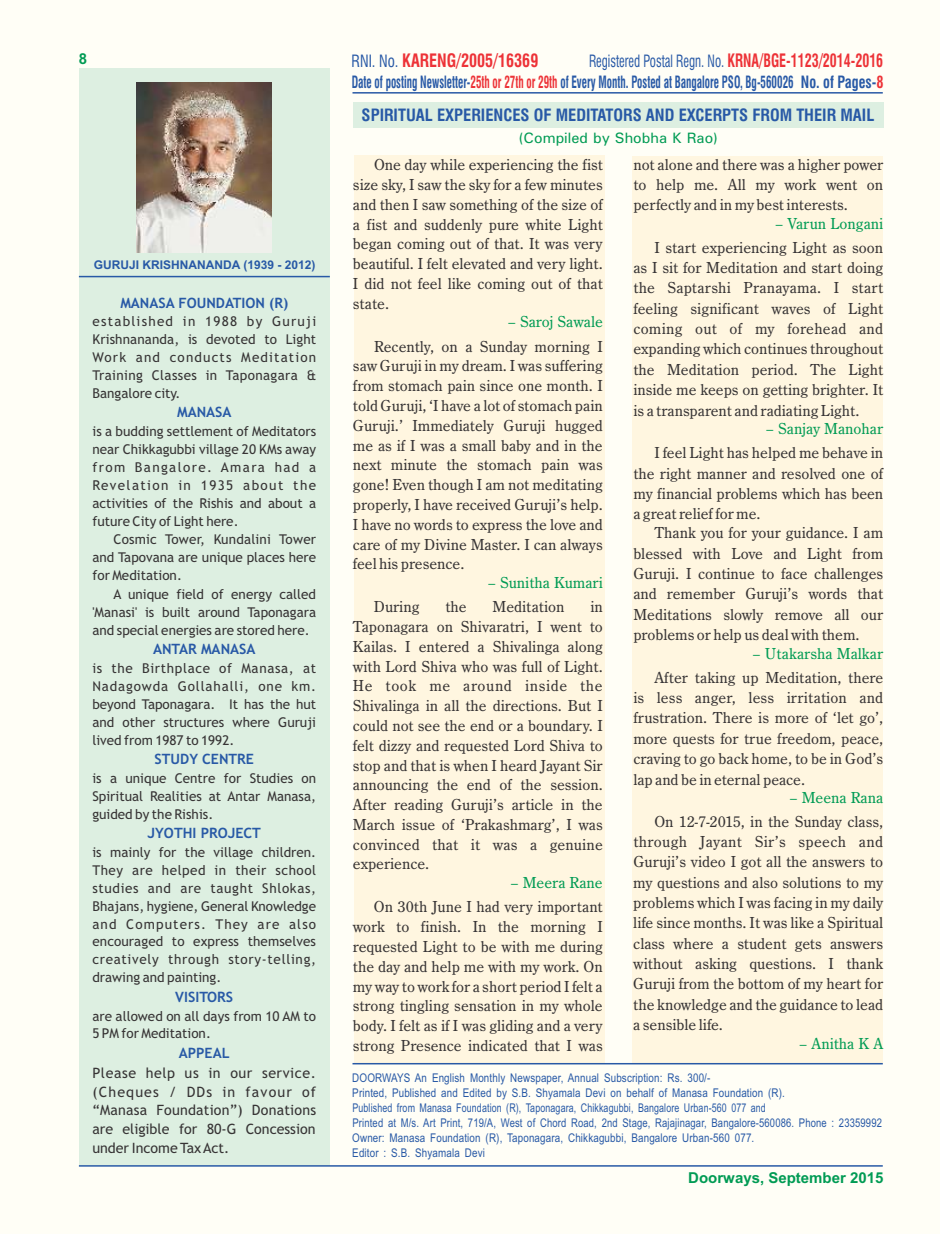
<style>
.page{position:relative;width:940px;height:1234px;background:#fff}
.page>*{position:absolute;margin:0;border:0;box-sizing:border-box;transform-origin:0 0}
.t1{font:700 condensed 18px "Swiss 721 BT";color:#ed3237;scale:.89 1}
.t2{font:16.5px/19.8px "Century Old Sty TEE";color:#373435;text-align:justify}
.t3{font:16.5px "Century Old Sty TEE";color:#009b54}
.t4{font:700 condensed 16.5px "Swiss 721 BT";color:#2859a6;scale:.67 1}
.t5{font:700 condensed 16.5px "Swiss 721 BT";color:#2859a6}
.t6{font:condensed 16.5px "Swiss 721 BT";color:#2859a6;scale:.77 1}
.t7{font:700 15px "Arial";color:#009b54}
.t8{font:500 15px "Univers";color:#009b54}
.t9{font:14.25px/18.9px "Trebuchet MS";color:#373435;text-align:justify}
.t10{font:700 14.25px "Trebuchet MS";color:#2859a6}
.t11{font:13.5px/17.9px "Trebuchet MS";color:#373435;text-align:justify}
.t12{font:12px/15px "Arial Narrow";letter-spacing:.01em;color:#2859a6}
.t13{font:700 12px "Arial";color:#2859a6}
.s1{font-weight:400;font-size:16.5px;color:#2859a6}
.s2{font-weight:700;font-size:18px;color:#ed3237}
.s3{color:#ed3237}
</style>
<div class="page">
<div style="left:0;top:0;width:940px;height:1233px;background:#fffef6"></div>
<div style="left:79px;top:68px;width:251px;height:1097px;background:#ddefe1"></div>
<hr style="left:79px;top:276px;width:251px;height:1px;background:#2859a6">
<hr style="left:79px;top:1164px;width:803px;height:2px;background:#2859a6">
<img style="left:137px;top:83px;width:135px;height:169px">
<div style="left:353px;top:102px;width:530px;height:25px;background:#ddefe1"></div>
<hr style="left:352px;top:92px;width:531px;height:2px;background:#2859a6">
<div style="left:632px;top:155px;width:251px;height:908px;background:#fff6e0"></div>
<div style="left:353px;top:155px;width:251px;height:908px;background:#fff6e0"></div>
<hr style="left:352px;top:1062px;width:531px;height:2px;background:#2859a6">
<p class="t7" style="left:79px;top:53px;width:10px">8</p>
<p class="t13" style="left:94px;top:260px;width:223px">GURUJI KRISHNANANDA (1939 - 2012)</p>
<p class="t10" style="left:120px;top:297px;width:170px">MANASA FOUNDATION (R)</p>
<p class="t11" style="left:92px;top:314px;width:225px">established in 1988 by Guruji Krishnananda, is devoted to Light Work and conducts Meditation Training Classes in Taponagara &amp; Bangalore city.</p>
<p class="t10" style="left:177px;top:407px;width:56px">MANASA</p>
<p class="t11" style="left:92px;top:423px;width:225px">is a budding settlement of Meditators near Chikkagubbi village 20 KMs away from Bangalore. Amara had a Revelation in 1935 about the activities of the Rishis and about a future City of Light here.</p>
<p class="t11" style="left:92px;top:531px;width:225px;text-indent:21px">Cosmic Tower, Kundalini Tower and Tapovana are unique places here for Meditation.</p>
<p class="t11" style="left:92px;top:586px;width:225px;text-indent:21px">A unique field of energy called 'Manasi' is built around Taponagara and special energies are stored here.</p>
<p class="t10" style="left:153px;top:643px;width:104px">ANTAR MANASA</p>
<p class="t11" style="left:92px;top:660px;width:225px">is the Birthplace of Manasa, at Nadagowda Gollahalli, one km. beyond Taponagara. It has the hut and other structures where Guruji lived from 1987 to 1992.</p>
<p class="t10" style="left:155px;top:753px;width:101px">STUDY CENTRE</p>
<p class="t11" style="left:92px;top:770px;width:225px">is a unique Centre for Studies on Spiritual Realities at Antar Manasa, guided by the Rishis.</p>
<p class="t10" style="left:148px;top:827px;width:115px">JYOTHI PROJECT</p>
<p class="t11" style="left:92px;top:844px;width:225px">is mainly for the village children.<br>They are helped in their school studies and are taught Shlokas, Bhajans, hygiene, General Knowledge and Computers. They are also encouraged to express themselves creatively through story-telling, drawing and painting.</p>
<p class="t10" style="left:175px;top:990px;width:59px">VISITORS</p>
<p class="t11" style="left:92px;top:1007px;width:225px">are allowed on all days from 10 AM to<br>5 PM for Meditation.</p>
<p class="t10" style="left:179px;top:1047px;width:52px">APPEAL</p>
<p class="t9" style="left:92px;top:1064px;width:225px">Please help us in our service. (Cheques / DDs in favour of “Manasa Foundation”) Donations are eligible for 80-G Concession under Income Tax Act.</p>
<p class="t1" style="left:351px;top:54px;width:211px"><span class="s1">RNI. No.</span> KARENG/2005/16369</p>
<p class="t6" style="left:589px;top:55px;width:384px">Registered Postal Regn. No. <span class="s2">KRNA/BGE-1123/2014-2016</span></p>
<p class="t4" style="left:352px;top:76px;width:795px">Date of posting Newsletter-<span class="s3">25th or 27th or 29th</span> of Every Month. Posted at Bangalore PSO, Bg-560026 No. of Pages-<span class="s3">8</span></p>
<p class="t5" style="left:362px;top:108px;width:514px">SPIRITUAL EXPERIENCES OF MEDITATORS AND EXCERPTS FROM THEIR MAIL</p>
<p class="t2" style="left:353px;top:155px;width:251px;text-indent:21px">One day while experiencing the fist size sky, I saw the sky for a few minutes and then I saw something of the size of a fist and suddenly pure white Light began coming out of that. It was very beautiful. I felt elevated and very light.<br>I did not feel like coming out of that state.</p>
<p class="t3" style="left:508px;top:314px;width:97px">– Saroj Sawale</p>
<p class="t2" style="left:353px;top:336px;width:251px;text-indent:21px">Recently, on a Sunday morning I saw Guruji in my dream. I was suffering from stomach pain since one month. I told Guruji, ‘I have a lot of stomach pain Guruji.’ Immediately Guruji hugged me as if I was a small baby and in the next minute the stomach pain was gone! Even though I am not meditating properly, I have received Guruji’s help.<br>I have no words to express the love and care of my Divine Master. I can always feel his presence.</p>
<p class="t3" style="left:488px;top:574px;width:116px">– Sunitha Kumari</p>
<p class="t2" style="left:374px;top:597px;width:47px">During</p>
<p class="t2" style="left:445px;top:597px;width:23px">the</p>
<p class="t2" style="left:492px;top:597px;width:73px">Meditation</p>
<p class="t8" style="left:518px;top:132px;width:201px">(Compiled by Shobha K Rao)</p>
<p class="t2" style="left:633px;top:155px;width:251px">not alone and there was a higher power to help me. All my work went on perfectly and in my best interests.</p>
<p class="t3" style="left:775px;top:215px;width:110px">– Varun Longani</p>
<p class="t2" style="left:633px;top:237px;width:251px;line-height:20.4px;text-indent:21px">I start experiencing Light as soon as I sit for Meditation and start doing the Saptarshi Pranayama. I start feeling significant waves of Light coming out of my forehead and expanding which continues throughout the Meditation period. The Light inside me keeps on getting brighter. It is a transparent and radiating Light.</p>
<p class="t3" style="left:766px;top:420px;width:119px">– Sanjay Manohar</p>
<p class="t2" style="left:633px;top:443px;width:251px;line-height:20.4px;text-indent:21px">I feel Light has helped me behave in the right manner and resolved one of my financial problems which has been a great relief for me.</p>
<p class="t2" style="left:633px;top:522px;width:251px;line-height:20.4px;text-indent:21px">Thank you for your guidance. I am blessed with Love and Light from Guruji. I continue to face challenges and remember Guruji’s words that Meditations slowly remove all our problems or help us deal with them.</p>
<p class="t3" style="left:752px;top:645px;width:132px">– Utakarsha Malkar</p>
<p class="t2" style="left:633px;top:667px;width:251px;line-height:20.4px;text-indent:21px">After taking up Meditation, there is less anger, less irritation and frustration. There is more of ‘let go’, more quests for true freedom, peace, craving to go back home, to be in God’s lap and be in eternal peace.</p>
<p class="t3" style="left:789px;top:789px;width:95px">– Meena Rana</p>
<p class="t2" style="left:633px;top:810px;width:251px;line-height:20.4px;text-indent:21px">On 12-7-2015, in the Sunday class, through Jayant Sir’s speech and Guruji’s video I got all the answers to my questions and also solutions to my problems which I was facing in my daily life since months. It was like a Spiritual class where a student gets answers without asking questions. I thank Guruji from the bottom of my heart for the knowledge and the guidance to lead a sensible life.</p>
<p class="t3" style="left:799px;top:1034px;width:85px">– Anitha K A</p>
<p class="t2" style="left:353px;top:597px;width:251px;text-indent:237px">in Taponagara on Shivaratri, I went to Kailas. I entered a Shivalinga along with Lord Shiva who was full of Light.<br>He took me around inside the Shivalinga in all the directions. But I could not see the end or a boundary. I felt dizzy and requested Lord Shiva to stop and that is when I heard Jayant Sir announcing the end of the session.<br>After reading Guruji’s article in the March issue of ‘Prakashmarg’, I was convinced that it was a genuine experience.</p>
<p class="t3" style="left:510px;top:874px;width:94px">– Meera Rane</p>
<p class="t2" style="left:353px;top:897px;width:251px;text-indent:21px">On 30th June I had very important work to finish. In the morning I requested Light to be with me during the day and help me with my work. On my way to work for a short period I felt a strong tingling sensation in my whole body. I felt as if I was gliding and a very strong Presence indicated that I was</p>
<p class="t12" style="left:352px;top:1071px;width:531px">DOORWAYS An English Monthly Newspaper, Annual Subscription: Rs. 300/-<br>Printed, Published and Edited by S.B. Shyamala Devi on behalf of Manasa Foundation (R).<br>Published from Manasa Foundation (R), Taponagara, Chikkagubbi, Bangalore Urban-560 077 and<br>Printed at M/s. Art Print, 719/A, West of Chord Road, 2nd Stage, Rajajinagar, Bangalore-560086. Phone : 23359992<br>Owner: Manasa Foundation (R), Taponagara, Chikkagubbi, Bangalore Urban-560 077.<br>Editor : S.B. Shyamala Devi</p>
<p class="t7" style="left:688px;top:1172px;width:197px">Doorways, September 2015</p>
</div>
